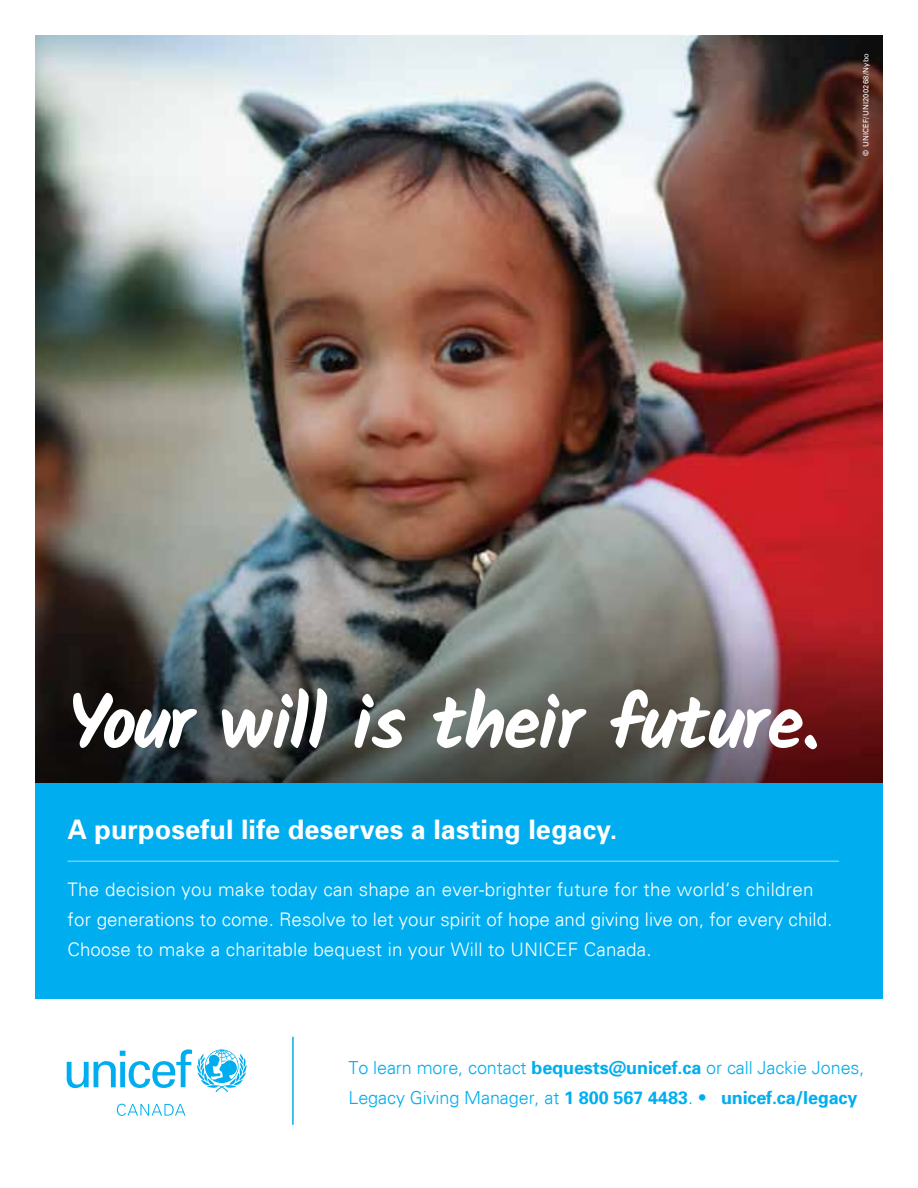
<style>
.page{position:relative;width:918px;height:1188px;background:#fff}
.page>*{position:absolute;margin:0;border:0;box-sizing:border-box;transform-origin:0 0}
.t1{font:700 75px "Kalam";letter-spacing:-.02em;color:#fff}
.t2{font:700 27px "Univers";letter-spacing:.005em;color:#fff}
.t3{font:300 18.75px/30px "Univers";letter-spacing:.01em;color:#fff}
.t4{font:300 18px/30px "Univers";letter-spacing:-.005em;color:#00aeef}
.t5{font:7.5px "Univers";letter-spacing:.03em;color:#fff}
.s1{font-weight:700}
</style>
<div class="page">
<img style="left:35px;top:35px;width:848px;height:49px">
<img style="left:35px;top:84px;width:848px;height:699px">
<div style="left:35px;top:783px;width:848px;height:216px;background:#00aeef"></div>
<hr style="left:68px;top:861px;width:771px;height:1px;background:#6dcff6">
<hr style="left:292px;top:1037px;width:2px;height:88px;background:#00aeef">
<svg style="left:67px;top:1049px;width:180px;height:43px"></svg>
<svg style="left:117px;top:1104px;width:69px;height:12px"></svg>
<p class="t5" style="left:862px;top:156px;width:104px;rotate:-90deg">© UNICEF/UNI200268/Nybo</p>
<h1 class="t1" style="left:68px;top:679px;width:754px">Your will is their future.</h1>
<h2 class="t2" style="left:68px;top:818px;width:551px">A purposeful life deserves a lasting legacy.</h2>
<p class="t3" style="left:68px;top:876px;width:766px">The decision you make today can shape an ever-brighter future for the world‘s children for generations to come. Resolve to let your spirit of hope and giving live on, for every child.<br>Choose to make a charitable bequest in your Will to UNICEF Canada.</p>
<p class="t4" style="left:348px;top:1054px;width:518px">To learn more, contact <span class="s1">bequests@unicef.ca</span> or call Jackie Jones,<br>Legacy Giving Manager, at <span class="s1">1 800 567 4483</span>. • <span class="s1">unicef.ca/legacy</span></p>
</div>
